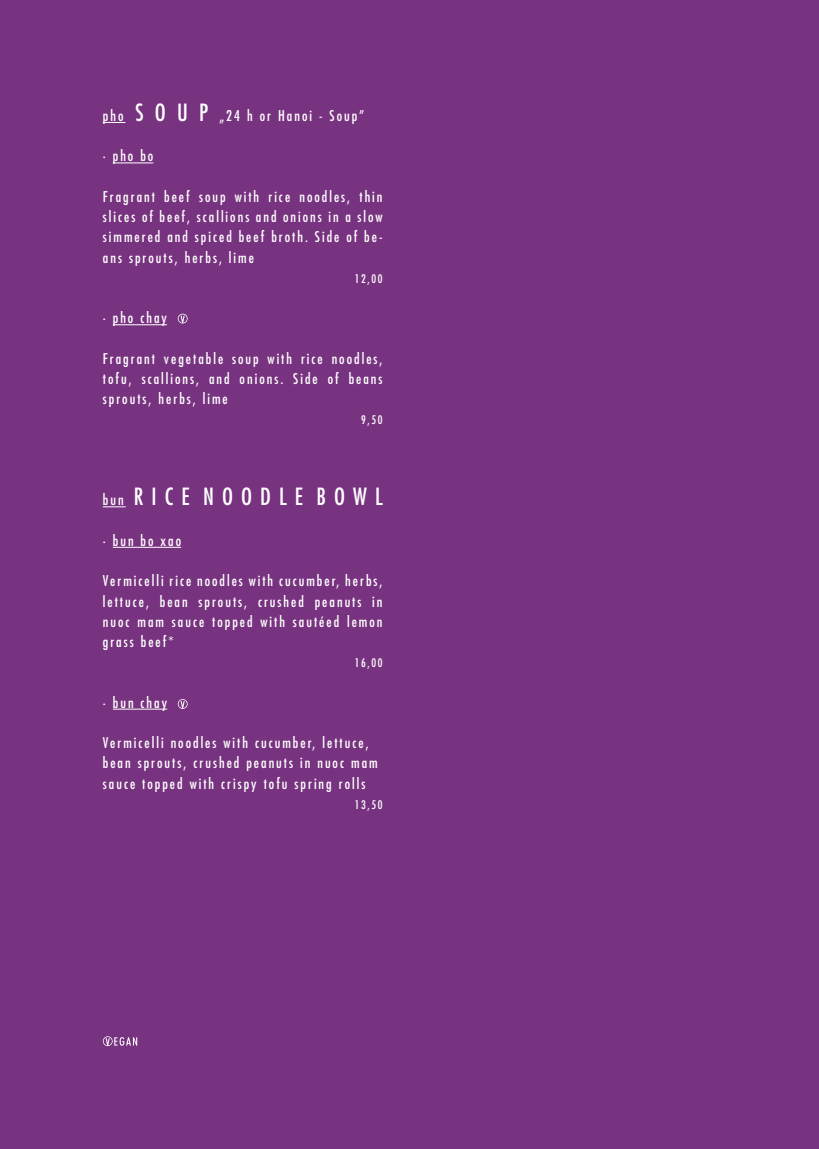
<style>
.page{position:relative;width:819px;height:1149px;background:#fff}
.page>*{position:absolute;margin:0;border:0;box-sizing:border-box;transform-origin:0 0}
.t1{font:condensed 23.12px "Futura LT";color:#fff}
.t2{font:condensed 14.5px/20.2px "Futura LT";letter-spacing:.14em;color:#fff;text-align:justify}
.t3{font:condensed 11.5px "Futura LT";letter-spacing:.14em;color:#fff}
.s1{font-size:23.12px}
.s2{font-size:14.5px}
</style>
<div class="page">
<div style="left:0;top:0;width:819px;height:1148px;background:#783380"></div>
<svg style="left:178px;top:313px;width:10px;height:10px"></svg>
<svg style="left:103px;top:122px;width:22px;height:1px"></svg>
<hr style="left:113px;top:162px;width:40px;height:1px;background:#fff">
<hr style="left:113px;top:324px;width:54px;height:1px;background:#fff">
<svg style="left:103px;top:506px;width:23px;height:1px"></svg>
<hr style="left:113px;top:546px;width:68px;height:1px;background:#fff">
<hr style="left:113px;top:708px;width:54px;height:1px;background:#fff">
<svg style="left:103px;top:1036px;width:34px;height:9px"></svg>
<svg style="left:178px;top:699px;width:10px;height:9px"></svg>
<p class="t2" style="left:103px;top:105px;width:263px">pho <span class="s1">S O U P</span> „24 h or Hanoi - Soup”</p>
<p class="t2" style="left:103px;top:146px;width:52px">· pho bo</p>
<p class="t2" style="left:103px;top:186px;width:281px">Fragrant beef soup with rice noodles, thin slices of beef, scallions and onions in a slow simmered and spiced beef broth. Side of be&shy;ans sprouts, herbs, lime</p>
<p class="t3" style="left:355px;top:271px;width:29px">12,00</p>
<p class="t2" style="left:103px;top:307px;width:66px">· pho chay</p>
<p class="t2" style="left:103px;top:348px;width:281px">Fragrant vegetable soup with rice noodles, tofu, scallions, and onions. Side of beans sprouts, herbs, lime</p>
<p class="t3" style="left:361px;top:413px;width:23px">9,50</p>
<h1 class="t1" style="left:103px;top:483px;width:281px"><span class="s2">bun</span> R I C E N O O D L E B O W L</h1>
<p class="t2" style="left:103px;top:530px;width:80px">· bun bo xao</p>
<p class="t2" style="left:103px;top:570px;width:281px">Vermicelli rice noodles with cucumber, herbs, lettuce, bean sprouts, crushed peanuts in nuoc mam sauce topped with sautéed lemon grass beef*</p>
<p class="t3" style="left:355px;top:656px;width:29px">16,00</p>
<p class="t2" style="left:103px;top:692px;width:66px">· bun chay</p>
<p class="t2" style="left:103px;top:732px;width:276px;text-align:left">Vermicelli noodles with cucumber, lettuce, bean sprouts, crushed peanuts in nuoc mam sauce topped with crispy tofu spring rolls</p>
<p class="t3" style="left:355px;top:797px;width:29px">13,50</p>
</div>
